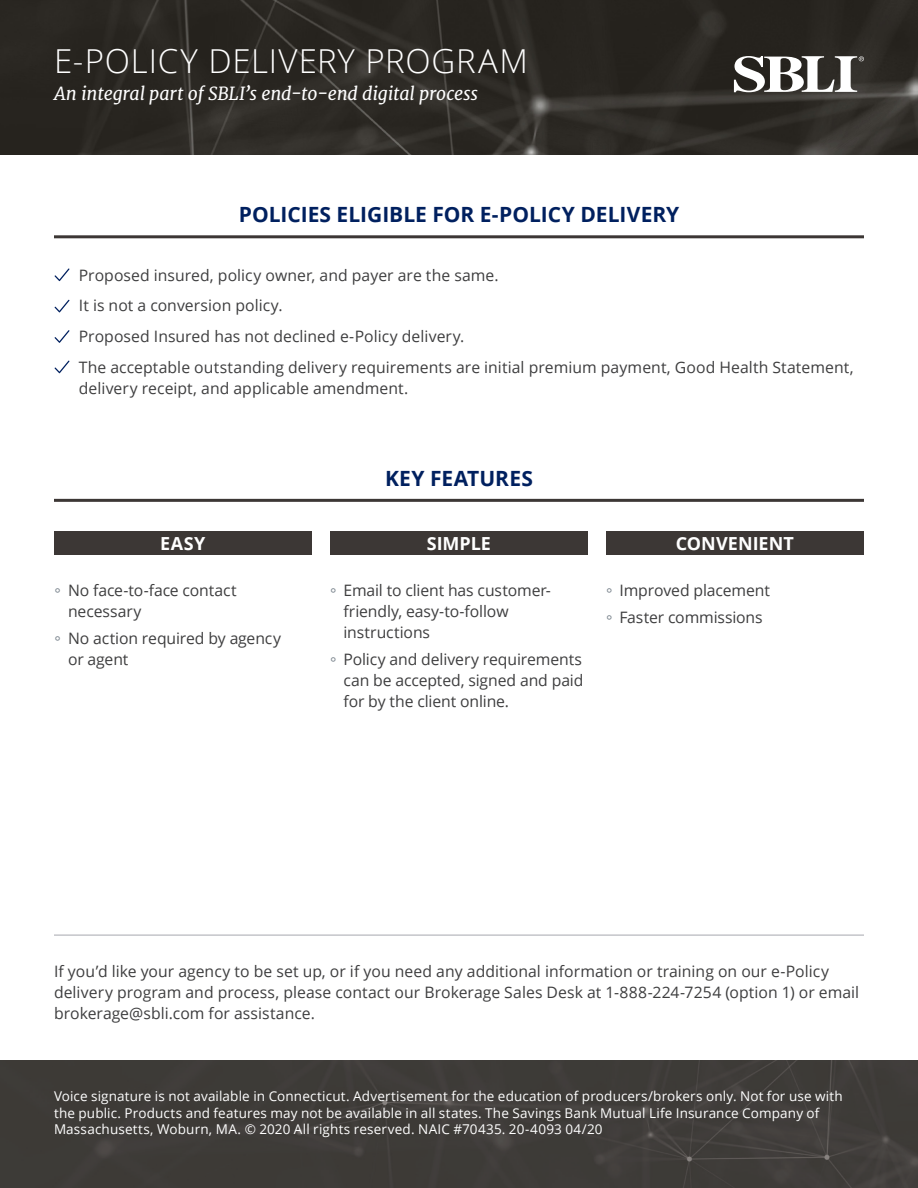
<style>
.page{position:relative;width:918px;height:1188px;background:#fff}
.page>*{position:absolute;margin:0;border:0;box-sizing:border-box;transform-origin:0 0}
.t1{font:300 33px "Open Sans";letter-spacing:.025em;color:#fff}
.Subheader{font:700 21px "Open Sans";color:#00205f}
.Call_out_body_copy{font:italic 18px "Merriweather";letter-spacing:-.01em;color:#fff}
.Subheader-2{font:700 18px "Open Sans";letter-spacing:.005em;color:#fff}
.Body{font:15.75px/21px "Open Sans";color:#3e3e3f}
.Disclaimer{font:13.5px/16.5px "Open Sans";letter-spacing:.01em;color:#fff}
</style>
<div class="page">
<img style="left:0;top:0;width:918px;height:155px">
<svg style="left:734px;top:56px;width:130px;height:36px"></svg>
<div style="left:0;top:1060px;width:918px;height:128px;background:#3e3b38"></div>
<div style="left:54px;top:531px;width:258px;height:24px;background:#3c3735"></div>
<div style="left:330px;top:531px;width:258px;height:24px;background:#3c3735"></div>
<div style="left:606px;top:531px;width:258px;height:24px;background:#3c3735"></div>
<hr style="left:54px;top:499px;width:810px;height:3px;background:#3c3735">
<hr style="left:54px;top:934px;width:810px;height:2px;background:#c4c5c9">
<hr style="left:54px;top:235px;width:810px;height:3px;background:#3c3735">
<svg style="left:55px;top:268px;width:15px;height:13px"></svg>
<svg style="left:55px;top:300px;width:15px;height:12px"></svg>
<svg style="left:55px;top:330px;width:15px;height:13px"></svg>
<svg style="left:55px;top:361px;width:15px;height:12px"></svg>
<p class="t1" style="left:54px;top:39px;width:475px">E-POLICY DELIVERY PROGRAM</p>
<p class="Call_out_body_copy" style="left:54px;top:83px;width:426px">An integral part of SBLI’s end-to-end digital process</p>
<p class="Subheader" style="left:239px;top:200px;width:442px">POLICIES ELIGIBLE FOR E-POLICY DELIVERY</p>
<p class="Body" style="left:79px;top:264px;width:421px">Proposed insured, policy owner, and payer are the same.</p>
<p class="Body" style="left:79px;top:295px;width:205px">It is not a conversion policy.</p>
<p class="Body" style="left:79px;top:325px;width:387px">Proposed Insured has not declined e-Policy delivery.</p>
<p class="Body" style="left:79px;top:356px;width:776px">The acceptable outstanding delivery requirements are initial premium payment, Good Health Statement, delivery receipt, and applicable amendment.</p>
<p class="Subheader" style="left:385px;top:463px;width:149px">KEY FEATURES</p>
<p class="Subheader-2" style="left:160px;top:530px;width:47px">EASY</p>
<p class="Subheader-2" style="left:427px;top:530px;width:66px">SIMPLE</p>
<p class="Subheader-2" style="left:676px;top:530px;width:120px">CONVENIENT</p>
<p class="Body" style="left:68px;top:579px;width:170px;text-indent:-14px"><sub>°</sub> No face-to-face contact necessary</p>
<p class="Body" style="left:68px;top:627px;width:214px;text-indent:-14px"><sub>°</sub> No action required by agency or agent</p>
<p class="Body" style="left:344px;top:579px;width:209px;text-indent:-14px"><sub>°</sub> Email to client has customer&shy;friendly, easy-to-follow instructions</p>
<p class="Body" style="left:344px;top:648px;width:241px;text-align:justify;text-indent:-14px"><sub>°</sub> Policy and delivery requirements can be accepted, signed and paid for by the client online.</p>
<p class="Body" style="left:606px;top:579px;width:166px"><sub>°</sub> Improved placement</p>
<p class="Body" style="left:606px;top:606px;width:158px"><sub>°</sub> Faster commissions</p>
<p class="Body" style="left:54px;top:960px;width:807px">If you’d like your agency to be set up, or if you need any additional information or training on our e-Policy delivery program and process, please contact our Brokerage Sales Desk at 1-888-224-7254 (option 1) or email brokerage@sbli.com for assistance.</p>
<p class="Disclaimer" style="left:54px;top:1088px;width:790px">Voice signature is not available in Connecticut. Advertisement for the education of producers/brokers only. Not for use with the public. Products and features may not be available in all states. The Savings Bank Mutual Life Insurance Company of<br>Massachusetts, Woburn, MA. © 2020 All rights reserved. NAIC #70435. 20-4093 04/20</p>
</div>
